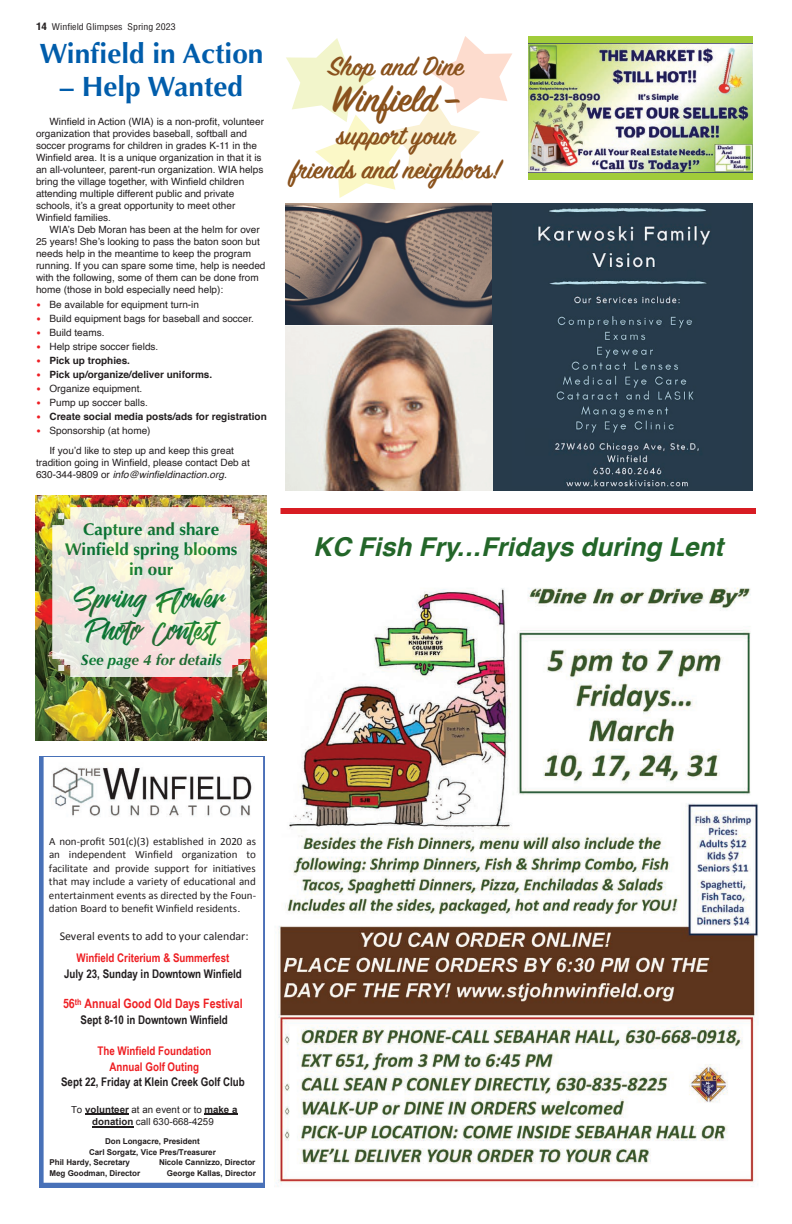
<style>
.page{position:relative;width:792px;height:1224px;background:#fff}
.page>*{position:absolute;margin:0;border:0;box-sizing:border-box;transform-origin:0 0}
.t1{font:600 41px "Sign Painter House Script";color:#8a521d}
.t2{font:600 29.6px/33.1px "Sign Painter House Script";color:#8a521d;text-align:center}
.t3{font:700 28px "Optima";color:#015dab}
.t4{font:28px/32px "Venetian";color:#007836;text-align:center}
.t5{font:italic 700 26px "Helvetica";color:#236629}
.t6{font:700 17px/20px "Optima";color:#007836;text-align:center}
.t7{font:italic 700 15px "Optima";color:#007836}
.t8{font:700 13px "Arial Narrow";color:#ee1f23}
.t9{font:700 11.9px/15.7px "Arial Narrow";color:#ee1f23;text-align:center}
.t10{font:11.9px/23px "Calibri";color:#231f20;text-align:center}
.t11{font:700 11.9px "Arial Narrow";color:#231f20}
.t12{font:11px/13.4px "Calibri";color:#231f20;text-align:justify}
.t13{font:10px/12px "Helvetica";color:#231f20}
.t14{font:700 10px "Helvetica";color:#231f20}
.t15{font:9.7px/12.8px "Arial";color:#231f20;text-align:center}
.t16{font:condensed 9px "Helvetica";color:#231f20;scale:1.1 1}
.t17{font:700 8px "Arial";color:#231f20}
.s1{font-weight:700;font-size:10px}
.s2{font-size:14px;color:#ee1d23}
.s3{font-weight:400;font-size:14px;color:#ee1d23}
.s4{font-style:italic}
.s5{font-family:"Arial"}
.s6{font-family:"Arial Narrow";font-weight:700;color:#ee1f23}
.s7{color:#231f20}
.s8{font-weight:700}
</style>
<div class="page">
<svg style="left:44px;top:756px;width:220px;height:427px"></svg>
<div style="left:39px;top:756px;width:5px;height:430px;background:#4871b8"></div>
<div style="left:39px;top:1183px;width:225px;height:5px;background:#4871b8"></div>
<img style="left:36px;top:495px;width:231px;height:246px">
<img style="left:276px;top:587px;width:482px;height:600px">
<div style="left:280px;top:508px;width:476px;height:6px;background:#d81c23"></div>
<img style="left:285px;top:203px;width:207px;height:123px">
<div style="left:492px;top:203px;width:261px;height:288px;background:#273b4b"></div>
<img style="left:285px;top:326px;width:207px;height:165px">
<img style="left:537px;top:208px;width:173px;height:279px">
<div style="left:528px;top:36px;width:225px;height:144px;background:#a1cc3a"></div>
<img style="left:528px;top:44px;width:225px;height:128px">
<svg style="left:286px;top:36px;width:226px;height:162px"></svg>
<svg style="left:52px;top:507px;width:198px;height:170px"></svg>
<p class="t16" style="left:36px;top:22px;width:128px"><span class="s1">14</span> Winfield Glimpses Spring 2023</p>
<p class="t3" style="left:39px;top:37px;width:226px">Winfield in Action</p>
<p class="t3" style="left:60px;top:71px;width:185px">– Help Wanted</p>
<p class="t13" style="left:36px;top:115px;width:230px;text-indent:14px">Winfield in Action (WIA) is a non-profit, volunteer organization that provides baseball, softball and soccer programs for children in grades K-11 in the Winfield area. It is a unique organization in that it is an all-volunteer, parent-run organization. WIA helps bring the village together, with Winfield children attending multiple different public and private schools, it’s a great opportunity to meet other Winfield families.</p>
<p class="t13" style="left:36px;top:223px;width:231px;text-indent:14px">WIA’s Deb Moran has been at the helm for over 25 years! She’s looking to pass the baton soon but needs help in the meantime to keep the program running. If you can spare some time, help is needed with the following, some of them can be done from home (those in bold especially need help):</p>
<p class="t13" style="left:36px;top:298px;width:165px"><span class="s2">•</span> Be available for equipment turn-in</p>
<p class="t13" style="left:36px;top:312px;width:220px"><span class="s2">•</span> Build equipment bags for baseball and soccer.</p>
<p class="t13" style="left:36px;top:326px;width:70px"><span class="s2">•</span> Build teams.</p>
<p class="t13" style="left:36px;top:340px;width:124px"><span class="s2">•</span> Help stripe soccer fields.</p>
<p class="t14" style="left:36px;top:352px;width:96px"><span class="s3">•</span> Pick up trophies.</p>
<p class="t14" style="left:36px;top:366px;width:178px"><span class="s3">•</span> Pick up/organize/deliver uniforms.</p>
<p class="t13" style="left:36px;top:382px;width:108px"><span class="s2">•</span> Organize equipment.</p>
<p class="t13" style="left:36px;top:396px;width:113px"><span class="s2">•</span> Pump up soccer balls.</p>
<p class="t14" style="left:36px;top:408px;width:232px"><span class="s3">•</span> Create social media posts/ads for registration</p>
<p class="t13" style="left:36px;top:424px;width:116px"><span class="s2">•</span> Sponsorship (at home)</p>
<p class="t13" style="left:36px;top:444px;width:215px;text-indent:14px">If you’d like to step up and keep this great tradition going in Winfield, please contact Deb at<br>630-344-9809 or <span class="s4">info@winfieldinaction.org.</span></p>
<h3 class="t6" style="left:65px;top:519px;width:174px">Capture and share<br>Winfield spring blooms in our</h3>
<h3 class="t4" style="left:78px;top:581px;width:148px">Spring Flower<br>Photo Contest</h3>
<h3 class="t7" style="left:81px;top:651px;width:142px">See page 4 for details</h3>
<p class="t2" style="left:328px;top:52px;width:137px">Shop and Dine</p>
<p class="t1" style="left:331px;top:74px;width:131px">Winfield –</p>
<p class="t2" style="left:291px;top:122px;width:212px">support your<br>friends and neighbors!</p>
<p class="t5" style="left:313px;top:526px;width:411px">KC Fish Fry...Fridays during Lent</p>
<p class="t12" style="left:49px;top:834px;width:209px">A non-profit 501(c)(3) established in 2020 as an independent Winfield organization to facilitate and provide support for initiatives that may include a variety of educational and entertainment events as directed by the Foun&shy;dation Board to benefit Winfield residents<span class="s5">.</span></p>
<p class="t10" style="left:60px;top:924px;width:190px">Several events to add to your calendar:<br><span class="s6">Winfield Criterium &amp; Summerfest</span></p>
<p class="t11" style="left:64px;top:965px;width:179px">July 23, Sunday in Downtown Winfield</p>
<p class="t8" style="left:63px;top:994px;width:181px">56<sup>th</sup> Annual Good Old Days Festival</p>
<p class="t11" style="left:81px;top:1011px;width:149px">Sept 8-10 in Downtown Winfield</p>
<p class="t9" style="left:61px;top:1042px;width:185px">The Winfield Foundation<br>Annual Golf Outing<br><span class="s7">Sept 22, Friday at Klein Creek Golf Club</span></p>
<p class="t15" style="left:71px;top:1103px;width:168px">To <span class="s8">volunteer</span> at an event or to <span class="s8">make a donation</span> call 630-668-4259</p>
<p class="t17" style="left:105px;top:1136px;width:96px">Don Longacre, President</p>
<p class="t17" style="left:89px;top:1147px;width:128px">Carl Sorgatz, Vice Pres/Treasurer</p>
<p class="t17" style="left:50px;top:1157px;width:82px">Phil Hardy, Secretary</p>
<p class="t17" style="left:159px;top:1157px;width:98px">Nicole Cannizzo, Director</p>
<p class="t17" style="left:49px;top:1168px;width:92px">Meg Goodman, Director</p>
<p class="t17" style="left:167px;top:1168px;width:91px">George Kallas, Director</p>
</div>
